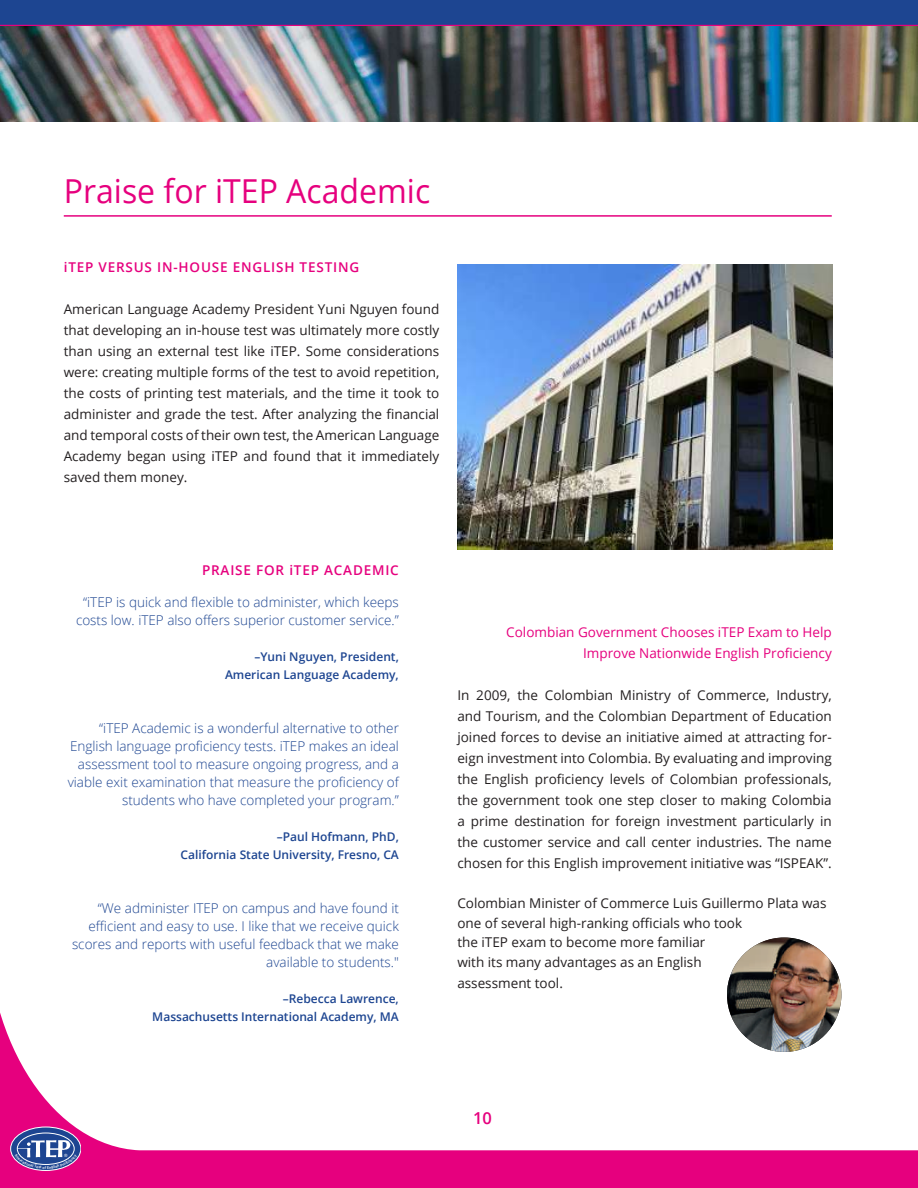
<style>
.page{position:relative;width:918px;height:1188px;background:#fff}
.page>*{position:absolute;margin:0;border:0;box-sizing:border-box;transform-origin:0 0}
.t1{font:33px "Open Sans";color:#e6007e}
.t2{font:600 16.5px "Open Sans";color:#e6007e}
.t3{font:13.5px/21px "Open Sans";color:#231f20;text-align:justify}
.t4{font:300 13.5px/18px "Open Sans";color:#1d4591;text-align:right}
.t5{font:13.5px/21px "Open Sans";color:#e6007e;text-align:right}
.t6{font:600 13.5px "Open Sans";letter-spacing:.06em;color:#e6007e}
.t7{font:600 12px/18px "Open Sans";color:#1d4591;text-align:right}
.t8{font:4.5px "Roboto";color:#fff}
</style>
<div class="page">
<svg style="left:0;top:941px;width:918px;height:247px"></svg>
<svg style="left:0;top:0;width:918px;height:26px;background:#264190"></svg>
<svg style="left:11px;top:1127px;width:70px;height:43px"></svg>
<div style="left:11px;top:1127px;width:70px;height:44px;border:1px solid #fff;border-radius:50%"></div>
<div style="left:17px;top:1133px;width:57px;height:32px;border:1px solid #fff;border-radius:50%"></div>
<img style="left:0;top:26px;width:918px;height:96px">
<hr style="left:64px;top:215px;width:768px;height:2px;background:#e6007e">
<img style="left:458px;top:265px;width:375px;height:285px">
<img style="left:727px;top:937px;width:114px;height:115px;border-radius:57px">
<svg style="left:15px;top:1140px;width:63px;height:29px;background:#6670ac"></svg>
<h1 class="t1" style="left:64px;top:169px;width:368px">Praise for iTEP Academic</h1>
<p class="t6" style="left:64px;top:258px;width:297px">iTEP VERSUS IN-HOUSE ENGLISH TESTING</p>
<p class="t3" style="left:64px;top:299px;width:377px">American Language Academy President Yuni Nguyen found that developing an in-house test was ultimately more costly than using an external test like iTEP. Some considerations were: creating multiple forms of the test to avoid repetition, the costs of printing test materials, and the time it took to administer and grade the test. After analyzing the financial and temporal costs of their own test, the American Language Academy began using iTEP and found that it immediately saved them money.</p>
<p class="t6" style="left:202px;top:561px;width:198px">PRAISE FOR iTEP ACADEMIC</p>
<p class="t4" style="left:76px;top:593px;width:324px;text-align:center">“iTEP is quick and flexible to administer, which keeps costs low. iTEP also offers superior customer service.”</p>
<p class="t7" style="left:225px;top:647px;width:175px">–Yuni Nguyen, President,<br>American Language Academy,</p>
<p class="t4" style="left:68px;top:719px;width:333px">“iTEP Academic is a wonderful alternative to other English language proficiency tests. iTEP makes an ideal assessment tool to measure ongoing progress, and a viable exit examination that measure the proficiency of students who have completed your program.”</p>
<p class="t7" style="left:181px;top:827px;width:220px">–Paul Hofmann, PhD,<br>California State University, Fresno, CA</p>
<p class="t4" style="left:72px;top:899px;width:328px">“We administer ITEP on campus and have found it efficient and easy to use. I like that we receive quick scores and reports with useful feedback that we make available to students."</p>
<p class="t7" style="left:152px;top:989px;width:248px">–Rebecca Lawrence,<br>Massachusetts International Academy, MA</p>
<p class="t5" style="left:506px;top:621px;width:327px">Colombian Government Chooses iTEP Exam to Help<br>Improve Nationwide English Proficiency</p>
<p class="t3" style="left:457px;top:684px;width:376px">In 2009, the Colombian Ministry of Commerce, Industry, and Tourism, and the Colombian Department of Education joined forces to devise an initiative aimed at attracting for&shy;eign investment into Colombia. By evaluating and improving the English proficiency levels of Colombian professionals, the government took one step closer to making Colombia a prime destination for foreign investment particularly in the customer service and call center industries. The name chosen for this English improvement initiative was “ISPEAK”.</p>
<p class="t3" style="left:457px;top:893px;width:371px;line-height:19.5px;text-align:left">Colombian Minister of Commerce Luis Guillermo Plata was one of several high-ranking officials who took<br>the iTEP exam to become more familiar<br>with its many advantages as an English</p>
<p class="t3" style="left:457px;top:972px;width:107px">assessment tool.</p>
<p class="t8" style="left:64px;top:1152px;width:5px">®</p>
<p class="t2" style="left:473px;top:1107px;width:20px">10</p>
</div>
